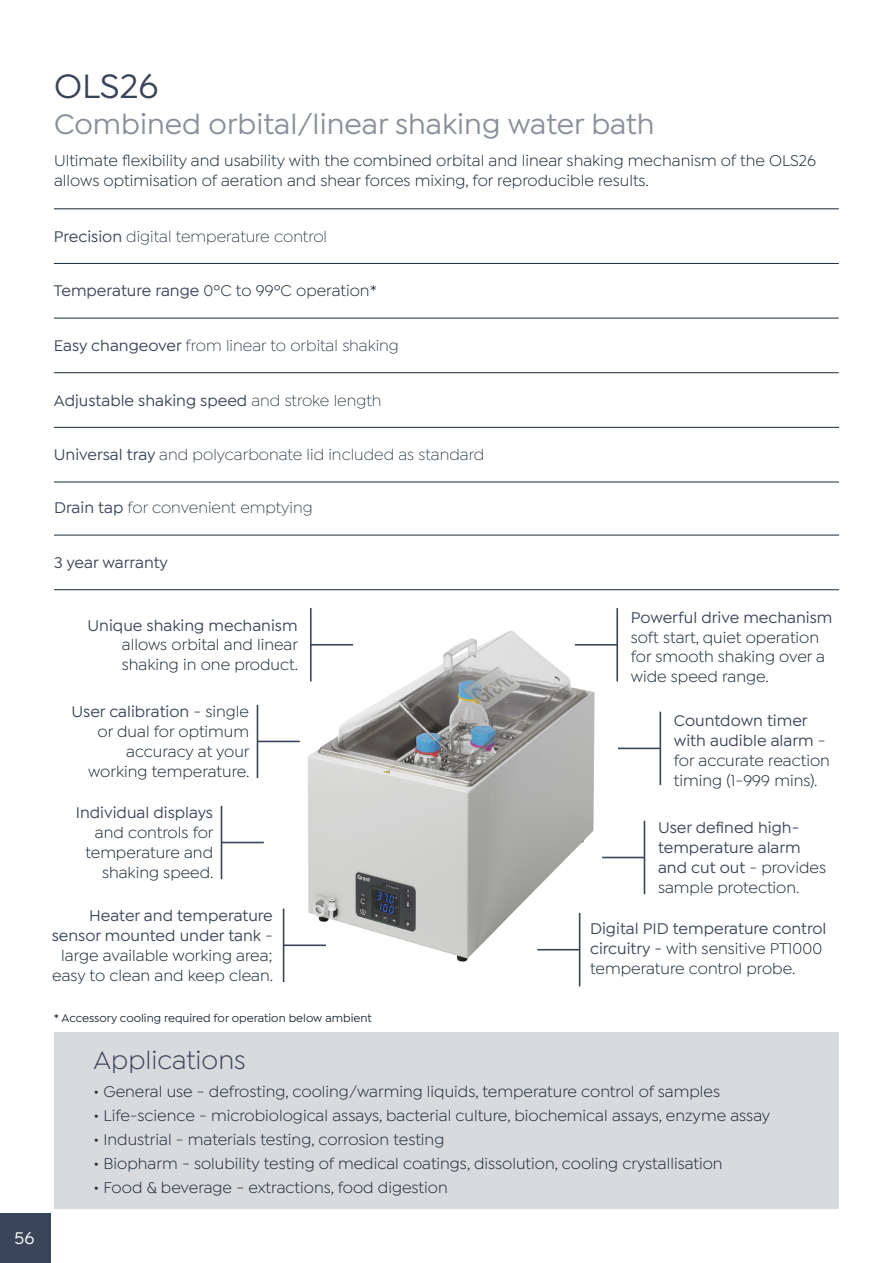
<style>
.page{position:relative;width:893px;height:1263px;background:#fff}
.page>*{position:absolute;margin:0;border:0;box-sizing:border-box;transform-origin:0 0}
.t1{font:500 36px "Isidora Sans";color:#3b4559}
.t2{font:500 30px "Isidora Sans";color:#898f9b}
.t3{font:27px "Isidora Sans";color:#3b4559}
.t4{font:500 18px "Isidora Sans";color:#fff}
.t5{font:16.5px/19.8px "Isidora Sans";color:#1c2a37}
.t6{font:500 16.5px/19.8px "Isidora Sans";color:#3b4559}
.t7{font:300 16.5px "Isidora Sans";color:#1c2a37}
.t8{font:500 12px "Isidora Sans";color:#1d2a37}
.s1{font-weight:500;color:#3b4559}
.s2{font-weight:300;color:#1c2a37}
.s3{color:#1d2a37}
.s4{font-weight:400;color:#1c2a37}
</style>
<div class="page">
<img style="left:294px;top:631px;width:315px;height:339px">
<hr style="left:257px;top:705px;width:1px;height:73px;background:#3b4559">
<hr style="left:257px;top:741px;width:43px;height:1px;background:#3b4559">
<hr style="left:310px;top:608px;width:2px;height:73px;background:#3b4559">
<hr style="left:311px;top:644px;width:42px;height:1px;background:#3b4559">
<hr style="left:283px;top:908px;width:1px;height:74px;background:#3b4559">
<hr style="left:283px;top:944px;width:43px;height:2px;background:#3b4559">
<div style="left:54px;top:1032px;width:785px;height:177px;background:#d8dade"></div>
<hr style="left:221px;top:806px;width:1px;height:73px;background:#3b4559">
<hr style="left:221px;top:842px;width:43px;height:1px;background:#3b4559">
<hr style="left:54px;top:208px;width:785px;height:1px;background:#1c2a37">
<hr style="left:54px;top:263px;width:785px;height:1px;background:#1c2a37">
<hr style="left:54px;top:318px;width:785px;height:1px;background:#1c2a37">
<hr style="left:54px;top:372px;width:785px;height:1px;background:#1c2a37">
<hr style="left:54px;top:427px;width:785px;height:1px;background:#1c2a37">
<hr style="left:54px;top:482px;width:785px;height:1px;background:#1c2a37">
<hr style="left:659px;top:712px;width:2px;height:73px;background:#3b4559">
<hr style="left:618px;top:747px;width:43px;height:2px;background:#3b4559">
<hr style="left:616px;top:608px;width:2px;height:73px;background:#3b4559">
<hr style="left:575px;top:644px;width:42px;height:2px;background:#3b4559">
<hr style="left:644px;top:821px;width:1px;height:73px;background:#3b4559">
<hr style="left:602px;top:857px;width:43px;height:1px;background:#3b4559">
<hr style="left:579px;top:913px;width:1px;height:73px;background:#3b4559">
<hr style="left:537px;top:949px;width:43px;height:1px;background:#3b4559">
<hr style="left:54px;top:535px;width:785px;height:1px;background:#1c2a37">
<hr style="left:54px;top:589px;width:785px;height:1px;background:#1c2a37">
<div style="left:0;top:1213px;width:50px;height:50px;background:#3b4559"></div>
<p class="t4" style="left:15px;top:1228px;width:21px">56</p>
<h1 class="t1" style="left:54px;top:66px;width:106px">OLS26</h1>
<h2 class="t2" style="left:54px;top:107px;width:602px">Combined orbital/linear shaking water bath</h2>
<p class="t5" style="left:54px;top:151px;width:763px">Ultimate flexibility and usability with the combined orbital and linear shaking mechanism of the OLS26 allows optimisation of aeration and shear forces mixing, for reproducible results.</p>
<p class="t7" style="left:54px;top:227px;width:275px"><span class="s1">Precision</span> digital temperature control</p>
<p class="t5" style="left:54px;top:281px;width:325px"><span class="s1">Temperature range</span> 0ºC to 99ºC operation*</p>
<p class="t7" style="left:54px;top:337px;width:346px"><span class="s1">Easy changeover</span> from linear to orbital shaking</p>
<p class="t6" style="left:54px;top:390px;width:329px">Adjustable shaking speed <span class="s2">and stroke length</span></p>
<p class="t7" style="left:54px;top:446px;width:432px"><span class="s1">Universal tray</span> and polycarbonate lid included as standard</p>
<p class="t7" style="left:54px;top:499px;width:260px"><span class="s1">Drain tap</span> for convenient emptying</p>
<p class="t6" style="left:54px;top:553px;width:116px">3 year warranty</p>
<p class="t6" style="left:88px;top:615px;width:212px">Unique shaking mechanism</p>
<p class="t5" style="left:122px;top:635px;width:178px">allows orbital and linear shaking in one product.</p>
<p class="t5" style="left:72px;top:702px;width:179px;text-align:right"><span class="s1">User calibration</span> - single or dual for optimum accuracy at your working temperature.</p>
<p class="t6" style="left:76px;top:803px;width:139px">Individual displays</p>
<p class="t5" style="left:85px;top:823px;width:130px;text-align:right">and controls for temperature and shaking speed.</p>
<p class="t5" style="left:52px;top:906px;width:223px;text-align:right"><span class="s1">Heater and temperature sensor mounted under tank</span> <span class="s3">- la</span>rge available working area; easy to clean and keep clean.</p>
<p class="t8" style="left:54px;top:1011px;width:319px">* Accessory cooling required for operation below ambient</p>
<p class="t6" style="left:631px;top:607px;width:203px">Powerful drive mechanism</p>
<p class="t5" style="left:631px;top:627px;width:196px">soft start, quiet operation for smooth shaking over a wide speed range.</p>
<p class="t5" style="left:674px;top:711px;width:158px"><span class="s1">Countdown timer with audible alarm</span> - for accurate reaction timing (1-999 mins).</p>
<p class="t6" style="left:658px;top:818px;width:169px">User defined high&shy;temperature alarm and cut out <span class="s4">- provides sample protection.</span></p>
<p class="t5" style="left:590px;top:919px;width:238px"><span class="s1">Digital PID temperature control circuitry -</span> with sensitive PT1000 temperature control probe.</p>
<h3 class="t3" style="left:94px;top:1045px;width:154px">Applications</h3>
<p class="t5" style="left:94px;top:1081px;width:628px">• General use - defrosting, cooling/warming liquids, temperature control of samples</p>
<p class="t5" style="left:94px;top:1105px;width:678px">• Life-science - microbiological assays, bacterial culture, biochemical assays, enzyme assay</p>
<p class="t5" style="left:94px;top:1130px;width:352px">• Industrial - materials testing, corrosion testing</p>
<p class="t5" style="left:94px;top:1154px;width:631px">• Biopharm - solubility testing of medical coatings, dissolution, cooling crystallisation</p>
<p class="t5" style="left:94px;top:1178px;width:356px">• Food &amp; beverage - extractions, food digestion</p>
</div>
